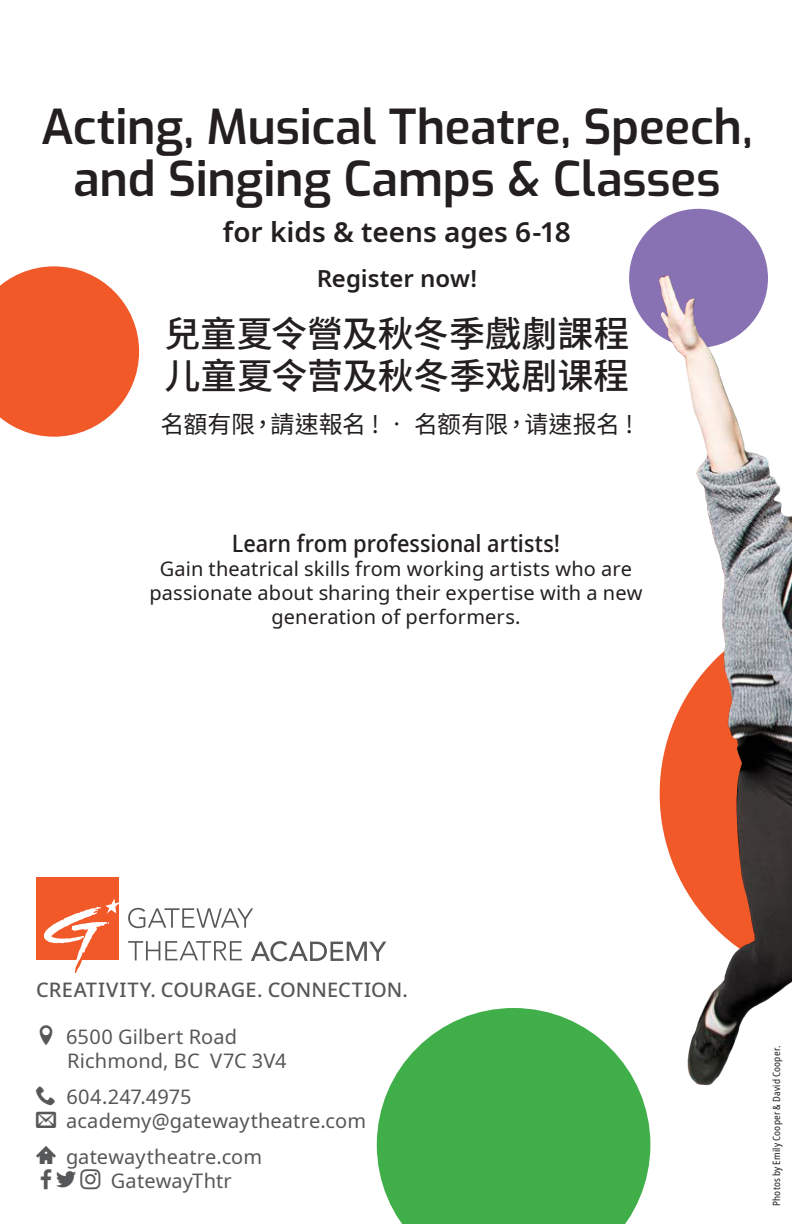
<style>
.page{position:relative;width:792px;height:1224px;background:#fff}
.page>*{position:absolute;margin:0;border:0;box-sizing:border-box;transform-origin:0 0}
.t1{font:600 48px/52px "Exo";letter-spacing:-.005em;color:#231f20;text-align:center}
.t2{font:500 36px "Noto Sans CJ Ksc";letter-spacing:-.005em;color:#231f20}
.t3{font:600 28px "Noto Sans";color:#231f20}
.Body{font:500 semi-condensed 24px "Noto Sans";color:#231f20}
.t4{font:24px "Noto Sans CJ Ktc";letter-spacing:-.01em;color:#231f20}
.t5{font:600 24px "Noto Sans";letter-spacing:-.005em;color:#231f20}
.Body-2{font:20px/24px "Noto Sans";letter-spacing:.005em;color:#231f20;text-align:center}
.t6{font:20px/24px "Noto Sans";letter-spacing:.005em;color:#565759}
.t7{font:500 20px "Noto Sans";letter-spacing:.005em;color:#565759}
.t8{font:condensed 10px "Noto Sans";letter-spacing:.025em;color:#231f20}
</style>
<div class="page">
<svg style="left:1px;top:266px;width:138px;height:171px"></svg>
<svg style="left:377px;top:1008px;width:273px;height:216px;fill:#40ae49"></svg>
<div style="left:629px;top:209px;width:139px;height:139px;background:#8972b3;border-radius:50%"></div>
<img style="left:659px;top:276px;width:133px;height:810px">
<img style="left:0;top:0;width:1px;height:1127px">
<div style="left:36px;top:877px;width:83px;height:83px;background:#f15929"></div>
<svg style="left:44px;top:898px;width:75px;height:75px"></svg>
<svg style="left:128px;top:908px;width:125px;height:20px"></svg>
<svg style="left:128px;top:941px;width:114px;height:19px"></svg>
<svg style="left:251px;top:941px;width:135px;height:20px"></svg>
<p class="t1" style="left:41px;top:98px;width:713px">Acting, Musical Theatre, Speech, and Singing Camps &amp; Classes</p>
<p class="t3" style="left:223px;top:212px;width:350px">for kids &amp; teens ages 6-18</p>
<p class="t5" style="left:317px;top:262px;width:162px">Register now!</p>
<p class="t2" style="left:164px;top:314px;width:466px">兒童夏令營及秋冬季戲劇課程</p>
<p class="t2" style="left:165px;top:356px;width:466px">儿童夏令营及秋冬季戏剧课程</p>
<p class="t4" style="left:160px;top:411px;width:474px">名額有限，請速報名 ! • 名额有限，请速报名 !</p>
<p class="Body" style="left:232px;top:526px;width:330px">Learn from professional artists!</p>
<p class="Body-2" style="left:149px;top:557px;width:495px">Gain theatrical skills from working artists who are passionate about sharing their expertise with a new generation of performers.</p>
<p class="t7" style="left:36px;top:976px;width:374px">CREATIVITY. COURAGE. CONNECTION.</p>
<p class="t6" style="left:66px;top:1025px;width:222px">6500 Gilbert Road<br>Richmond, BC V7C 3V4</p>
<p class="t6" style="left:36px;top:1085px;width:157px">▼●□■ 604.247.4975</p>
<p class="t6" style="left:36px;top:1109px;width:332px">● academy@gatewaytheatre.com</p>
<p class="t6" style="left:111px;top:1145px;width:153px;text-indent:-75px">□◆▲ gatewaytheatre.com<br>GatewayThtr</p>
<p class="t8" style="left:769px;top:1206px;width:162px;rotate:-90deg">Photos by Emily Cooper &amp; David Cooper.</p>
</div>
